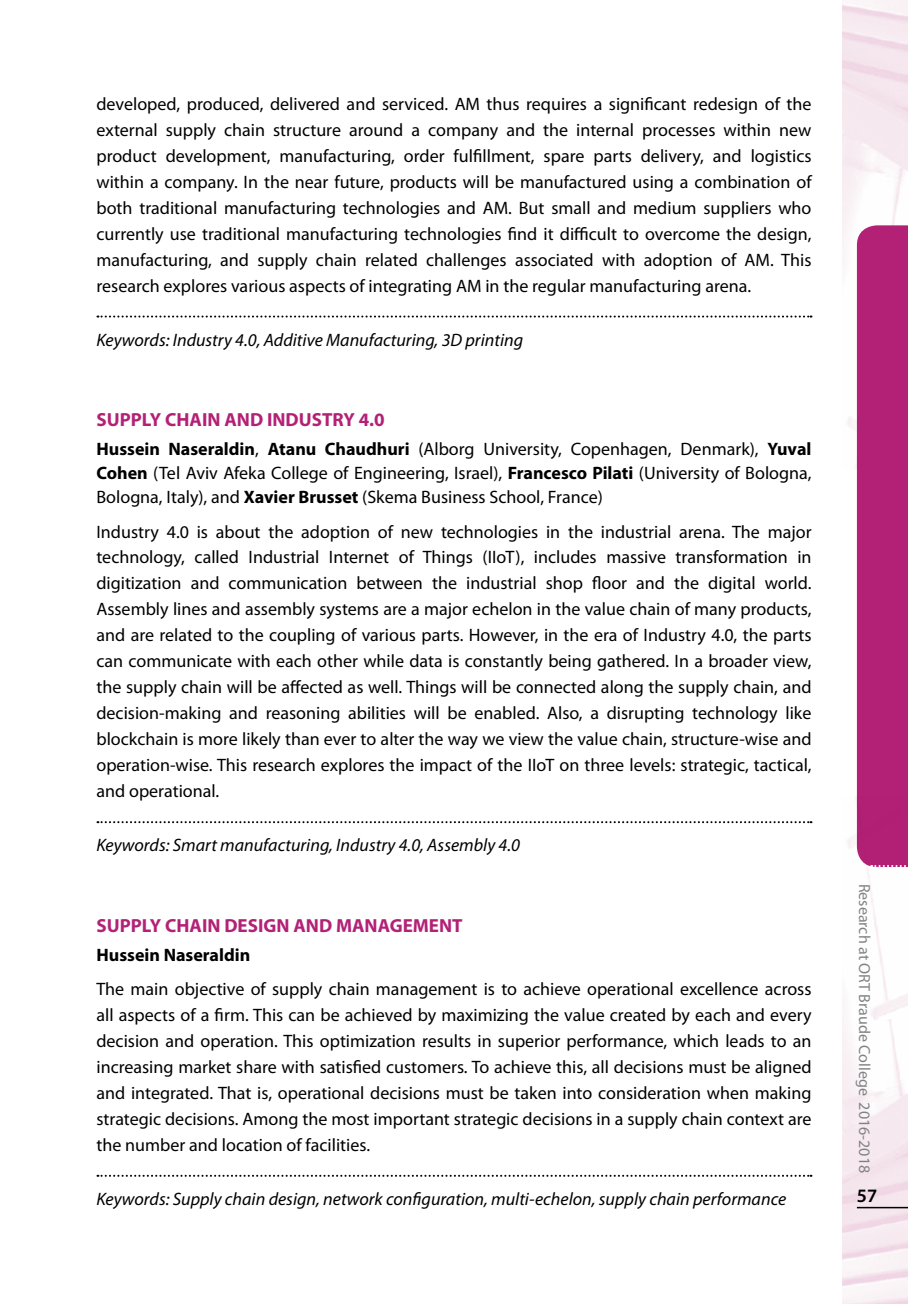
<style>
.page{position:relative;width:908px;height:1304px;background:#fff}
.page>*{position:absolute;margin:0;border:0;box-sizing:border-box;transform-origin:0 0}
.t1{font:700 19px "Myriad Pro";color:#b32177}
.t2{font:600 19px "Myriad Pro";color:#000}
.t3{font:18px/26px "Myriad Pro";color:#000;text-align:justify}
.t4{font:italic 18px "Myriad Pro";color:#000}
.t5{font:700 18px "Myriad Pro";color:#000}
.t6{font:16px "Myriad Pro";color:#808285}
.s1{font-weight:700}
</style>
<div class="page">
<img style="left:842px;top:837px;width:65px;height:467px">
<svg style="left:856px;top:225px;width:52px;height:642px;background:#b83181"></svg>
<svg style="left:97px;top:316px;width:714px;height:2px"></svg>
<svg style="left:97px;top:821px;width:714px;height:2px"></svg>
<svg style="left:97px;top:1175px;width:714px;height:2px"></svg>
<p class="t3" style="left:96px;top:91px;width:716px">developed, produced, delivered and serviced. AM thus requires a significant redesign of the external supply chain structure around a company and the internal processes within new product development, manufacturing, order fulfillment, spare parts delivery, and logistics within a company. In the near future, products will be manufactured using a combination of both traditional manufacturing technologies and AM. But small and medium suppliers who currently use traditional manufacturing technologies find it difficult to overcome the design, manufacturing, and supply chain related challenges associated with adoption of AM. This research explores various aspects of integrating AM in the regular manufacturing arena.</p>
<p class="t4" style="left:96px;top:329px;width:428px">Keywords: Industry 4.0, Additive Manufacturing, 3D printing</p>
<p class="t1" style="left:96px;top:407px;width:290px">SUPPLY CHAIN AND INDUSTRY 4.0</p>
<p class="t3" style="left:96px;top:437px;width:716px;line-height:24px"><span class="s1">Hussein Naseraldin</span>, <span class="s1">Atanu Chaudhuri</span> (Alborg University, Copenhagen, Denmark), <span class="s1">Yuval Cohen</span> (Tel Aviv Afeka College of Engineering, Israel), <span class="s1">Francesco Pilati</span> (University of Bologna, Bologna, Italy), and <span class="s1">Xavier Brusset</span> (Skema Business School, France)</p>
<p class="t3" style="left:96px;top:518px;width:716px">Industry 4.0 is about the adoption of new technologies in the industrial arena. The major technology, called Industrial Internet of Things (IIoT), includes massive transformation in digitization and communication between the industrial shop floor and the digital world.<br>Assembly lines and assembly systems are a major echelon in the value chain of many products, and are related to the coupling of various parts. However, in the era of Industry 4.0, the parts can communicate with each other while data is constantly being gathered. In a broader view, the supply chain will be affected as well. Things will be connected along the supply chain, and decision-making and reasoning abilities will be enabled. Also, a disrupting technology like blockchain is more likely than ever to alter the way we view the value chain, structure-wise and operation-wise. This research explores the impact of the IIoT on three levels: strategic, tactical, and operational.</p>
<p class="t4" style="left:96px;top:834px;width:425px">Keywords: Smart manufacturing, Industry 4.0, Assembly 4.0</p>
<p class="t1" style="left:96px;top:913px;width:367px">SUPPLY CHAIN DESIGN AND MANAGEMENT</p>
<p class="t5" style="left:96px;top:943px;width:155px">Hussein Naseraldin</p>
<p class="t3" style="left:96px;top:976px;width:716px">The main objective of supply chain management is to achieve operational excellence across all aspects of a firm. This can be achieved by maximizing the value created by each and every decision and operation. This optimization results in superior performance, which leads to an increasing market share with satisfied customers. To achieve this, all decisions must be aligned and integrated. That is, operational decisions must be taken into consideration when making strategic decisions. Among the most important strategic decisions in a supply chain context are the number and location of facilities.</p>
<p class="t4" style="left:96px;top:1188px;width:691px">Keywords: Supply chain design, network configuration, multi-echelon, supply chain performance</p>
<p class="t6" style="left:874px;top:884px;width:291px;rotate:90deg">Research at ORT Braude College 2016-2018</p>
<p class="t2" style="left:856px;top:1183px;width:22px">57</p>
</div>
